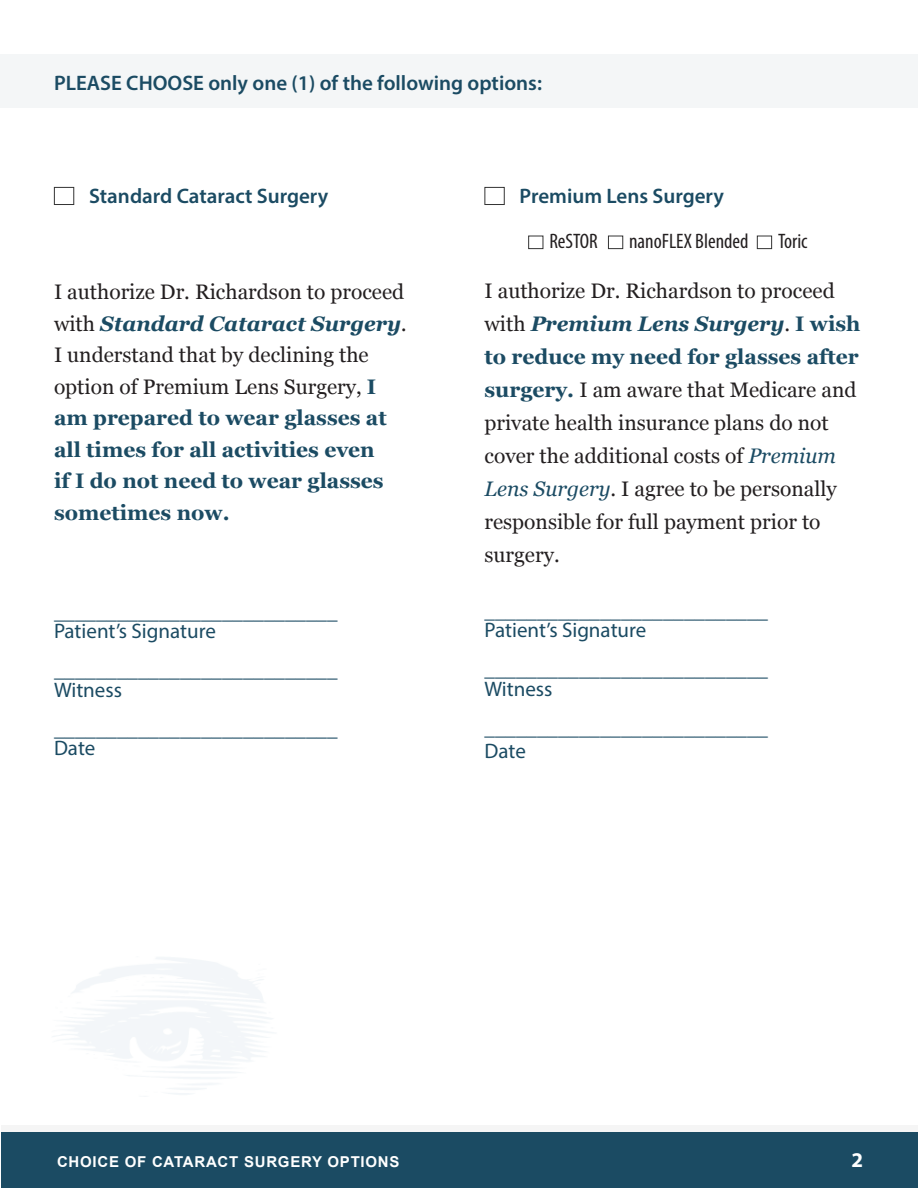
<style>
.page{position:relative;width:918px;height:1188px;background:#fff}
.page>*{position:absolute;margin:0;border:0;box-sizing:border-box;transform-origin:0 0}
.Body_New{font:21px/33px "Georgia";color:#231f20}
.t1{font:21px "Myriad Pro";color:#1b4b63}
.t2{font:600 21px "Myriad Pro";color:#1b4b63}
.t3{font:condensed 21px "Myriad Pro";color:#231f20}
.Left_Justified{font:700 21px "Myriad Pro";color:#fff}
.t4{font:700 15px "Arial";letter-spacing:.05em;color:#fff}
.s1{font-weight:700;font-style:italic;color:#1b4b63}
.s2{font-style:italic}
.s3{font-weight:700;color:#1b4b63}
.s4{font-style:italic;color:#1b4b63}
</style>
<div class="page">
<div style="left:2px;top:1126px;width:916px;height:6px;background:#f5f5f5"></div>
<div style="left:2px;top:1132px;width:916px;height:56px;background:#1b4b63"></div>
<div style="left:0;top:54px;width:918px;height:54px;background:#f4f6f7"></div>
<div style="left:54px;top:187px;width:20px;height:18px;border:1px solid #333"></div>
<div style="left:484px;top:187px;width:21px;height:18px;border:1px solid #333"></div>
<div style="left:528px;top:236px;width:15px;height:13px;border:1px solid #333"></div>
<div style="left:608px;top:236px;width:15px;height:13px;border:1px solid #333"></div>
<div style="left:757px;top:236px;width:15px;height:13px;border:1px solid #333"></div>
<h3 class="t2" style="left:54px;top:69px;width:489px">PLEASE CHOOSE only one (1) of the following options:</h3>
<h3 class="t2" style="left:89px;top:183px;width:241px">Standard Cataract Surgery</h3>
<p class="Body_New" style="left:54px;top:277px;width:354px;line-height:31.5px">I authorize Dr. Richardson to proceed with <span class="s1">Standard Cataract Surgery</span><span class="s2">.<br></span>I understand that by declining the option of Premium Lens Surgery, <span class="s3">I am prepared to wear glasses at all times for all activities even<br>if I do not need to wear glasses sometimes now.</span></p>
<p class="t1" style="left:54px;top:599px;width:285px">___________________________</p>
<p class="t1" style="left:54px;top:618px;width:163px">Patient’s Signature</p>
<p class="t1" style="left:54px;top:657px;width:285px">___________________________</p>
<p class="t1" style="left:54px;top:677px;width:70px">Witness</p>
<p class="t1" style="left:54px;top:716px;width:285px">___________________________</p>
<p class="t1" style="left:54px;top:735px;width:43px">Date</p>
<p class="t2" style="left:520px;top:182px;width:206px">Premium Lens Surgery</p>
<h3 class="t3" style="left:549px;top:229px;width:50px">ReSTOR</h3>
<h3 class="t3" style="left:629px;top:229px;width:121px">nanoFLEX Blended</h3>
<h3 class="t3" style="left:778px;top:229px;width:31px">Toric</h3>
<p class="Body_New" style="left:484px;top:275px;width:378px">I authorize Dr. Richardson to proceed with <span class="s1">Premium Lens Surgery</span>. <span class="s3">I wish to reduce my need for glasses after surgery.</span> I am aware that Medicare and private health insurance plans do not cover the additional costs of <span class="s4">Premium Lens Surgery</span>. I agree to be personally responsible for full payment prior to surgery.</p>
<p class="t1" style="left:484px;top:598px;width:285px">___________________________</p>
<p class="t1" style="left:484px;top:617px;width:163px">Patient’s Signature</p>
<p class="t1" style="left:484px;top:656px;width:285px">___________________________</p>
<p class="t1" style="left:484px;top:676px;width:70px">Witness</p>
<p class="t1" style="left:484px;top:715px;width:285px">___________________________</p>
<p class="t1" style="left:484px;top:738px;width:43px">Date</p>
<p class="t4" style="left:57px;top:1151px;width:344px">CHOICE OF CATARACT SURGERY OPTIONS</p>
<p class="Left_Justified" style="left:852px;top:1147px;width:13px">2</p>
</div>
